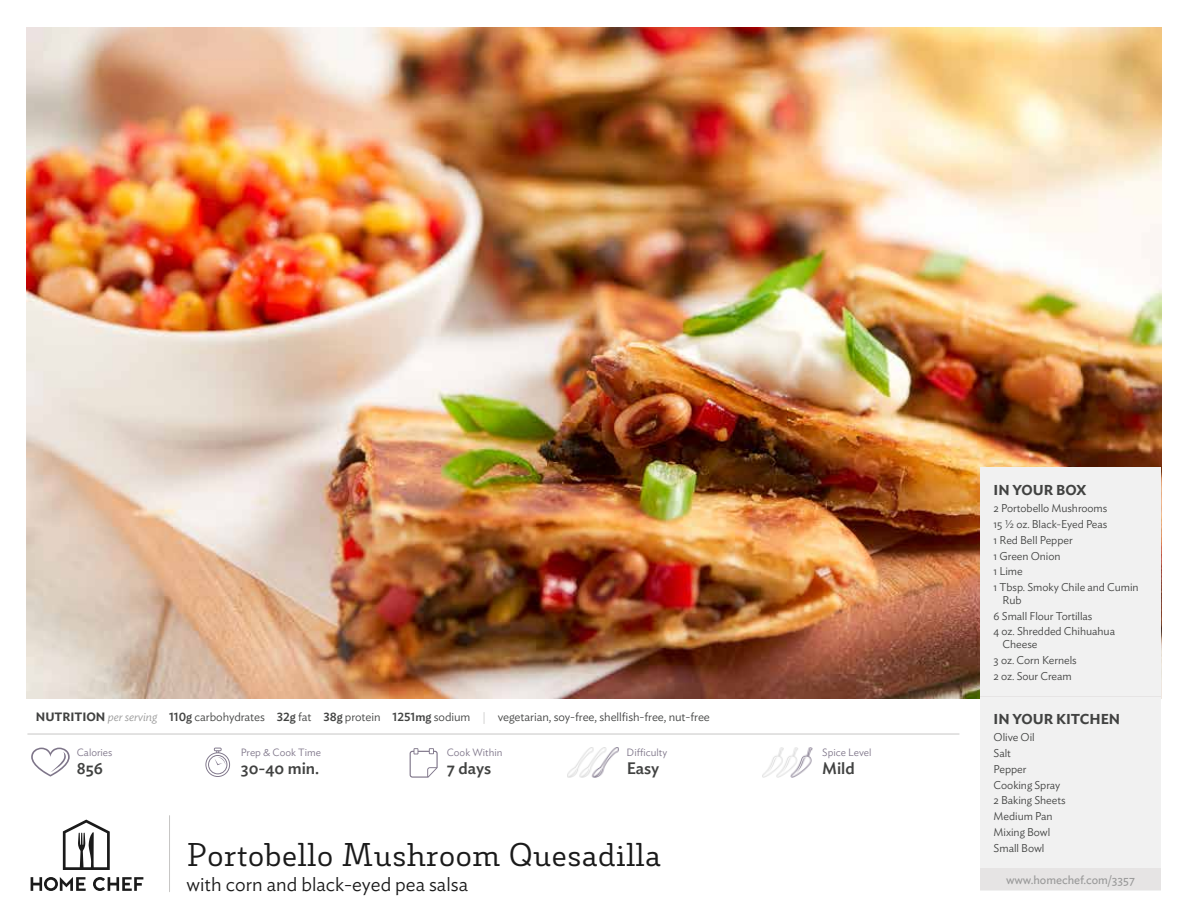
<style>
.page{position:relative;width:1188px;height:918px;background:#fff}
.page>*{position:absolute;margin:0;border:0;box-sizing:border-box;transform-origin:0 0}
.t1{font:31.5px "Decour";color:#1a1a1a}
.t2{font:300 19.5px "Ideal Sans";color:#1a1a1a}
.t3{font:500 16.5px "Ideal Sans";color:#414241}
.t4{font:600 14.25px "Ideal Sans";letter-spacing:-.005em;color:#414241}
.t5{font:300 12px "Ideal Sans";letter-spacing:-.005em;color:#414241}
.t6{font:12px "Ideal Sans";letter-spacing:-.005em;color:#9a9a9a}
.t7{font:300 11.25px/15.8px "Ideal Sans";letter-spacing:-.005em;color:#414241}
.t8{font:300 10.5px "Ideal Sans";color:#7e7589}
.s1{font-weight:600}
.s2{font-style:italic;color:#9a9a9a}
.s3{font-weight:500}
.s4{color:#c7c6c5}
</style>
<div class="page">
<img style="left:27px;top:27px;width:1134px;height:671px">
<svg style="left:31px;top:877px;width:112px;height:14px"></svg>
<svg style="left:63px;top:820px;width:47px;height:50px"></svg>
<hr style="left:169px;top:816px;width:1px;height:76px;background:#c7c6c5">
<img style="left:567px;top:748px;width:52px;height:30px">
<img style="left:762px;top:748px;width:51px;height:30px">
<div style="left:980px;top:467px;width:181px;height:423px;background:#f1f1f1"></div>
<hr style="left:980px;top:696px;width:181px;height:1px;background:#e6e4e4">
<div style="left:980px;top:869px;width:181px;height:21px;background:#e6e4e4"></div>
<hr style="left:28px;top:734px;width:931px;height:1px;background:#c7c6c5">
<svg style="left:31px;top:748px;width:39px;height:29px"></svg>
<svg style="left:205px;top:748px;width:25px;height:29px"></svg>
<svg style="left:410px;top:748px;width:28px;height:30px"></svg>
<p class="t5" style="left:36px;top:708px;width:675px"><span class="s1">NUTRITION</span> <span class="s2">per serving</span> <span class="s3">110g</span> carbohydrates <span class="s3">32g</span> fat <span class="s3">38g</span> protein <span class="s3">1251mg</span> sodium <span class="s4">|</span> vegetarian, soy-free, shellfish-free, nut-free</p>
<p class="t8" style="left:77px;top:744px;width:37px">Calories</p>
<p class="t8" style="left:241px;top:744px;width:82px">Prep &amp; Cook Time</p>
<p class="t8" style="left:447px;top:744px;width:57px">Cook Within</p>
<p class="t8" style="left:627px;top:744px;width:42px">Difficulty</p>
<p class="t8" style="left:822px;top:744px;width:51px">Spice Level</p>
<h3 class="t3" style="left:77px;top:756px;width:28px">856</h3>
<h3 class="t3" style="left:241px;top:756px;width:80px">30-40 min.</h3>
<h3 class="t3" style="left:447px;top:756px;width:46px">7 days</h3>
<h3 class="t3" style="left:627px;top:756px;width:34px">Easy</h3>
<h3 class="t3" style="left:822px;top:756px;width:34px">Mild</h3>
<h1 class="t1" style="left:187px;top:835px;width:476px">Portobello Mushroom Quesadilla</h1>
<h2 class="t2" style="left:187px;top:869px;width:283px">with corn and black-eyed pea salsa</h2>
<p class="t4" style="left:994px;top:479px;width:95px">IN YOUR BOX</p>
<p class="t7" style="left:994px;top:500px;width:147px">2 Portobello Mushrooms<br>15 ½ oz. Black-Eyed Peas<br>1 Red Bell Pepper<br>1 Green Onion<br>1 Lime<br>1 Tbsp. Smoky Chile and Cumin</p>
<p class="t7" style="left:994px;top:591px;width:123px;text-indent:9px">Rub<br>6 Small Flour Tortillas<br>4 oz. Shredded Chihuahua</p>
<p class="t7" style="left:994px;top:635px;width:85px;text-indent:9px">Cheese<br>3 oz. Corn Kernels<br>2 oz. Sour Cream</p>
<p class="t4" style="left:994px;top:708px;width:128px">IN YOUR KITCHEN</p>
<p class="t7" style="left:994px;top:729px;width:74px">Olive Oil<br>Salt<br>Pepper<br>Cooking Spray<br>2 Baking Sheets<br>Medium Pan<br>Mixing Bowl<br>Small Bowl</p>
<p class="t6" style="left:1006px;top:871px;width:130px">www.homechef.com/3357</p>
</div>
